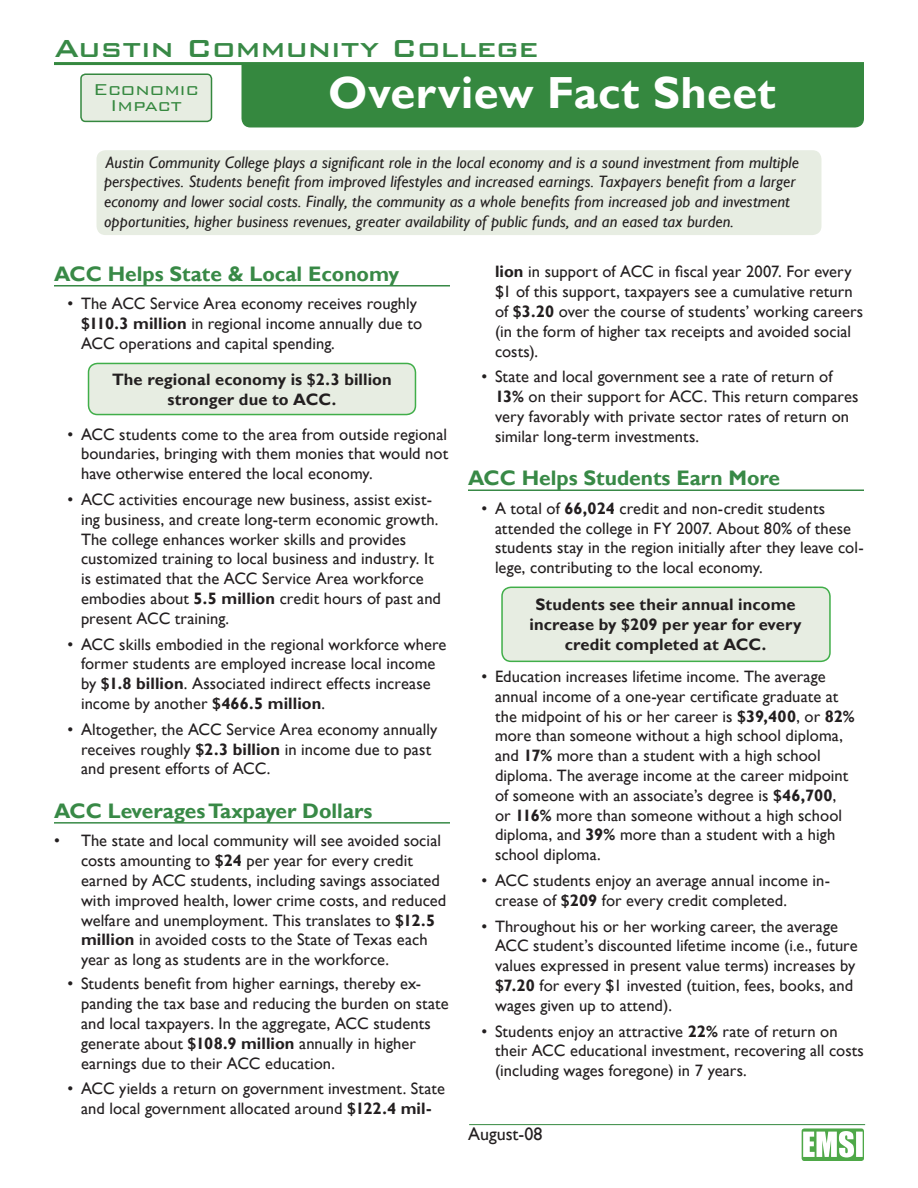
<style>
.page{position:relative;width:918px;height:1188px;background:#fff}
.page>*{position:absolute;margin:0;border:0;box-sizing:border-box;transform-origin:0 0}
.t1{font:700 45px "Gill Sans";letter-spacing:.01em;color:#fff}
.A_-_College_Name{font:500 33px "Bank Gothic BT";letter-spacing:-.01em;color:#388946}
.A_-_Heading_1{font:700 21px "Gill Sans";color:#388946}
.t2{font:300 21px "Bank Gothic BT";color:#35883f}
.A_-_Normal{font:18px "Gill Sans";color:#231f20}
.A_-_Normal_Bullet{font:16.5px/19.8px "Gill Sans";letter-spacing:.005em;color:#231f20}
.A_-_Normal-2{font:italic 16.5px/19.8px "Gill Sans";letter-spacing:.005em;color:#231f20}
.A_-_Normal-3{font:16.5px/19.8px "Gill Sans";letter-spacing:.005em;color:#231f20}
.t3{font:700 16.5px/19.8px "Gill Sans";letter-spacing:.005em;color:#231f20;text-align:center}
.s1{font-weight:700}
</style>
<div class="page">
<div style="left:97px;top:150px;width:724px;height:85px;background:#e7ede2;border-radius:9px"></div>
<hr style="left:54px;top:285px;width:396px;height:2px;background:#388946">
<hr style="left:54px;top:822px;width:396px;height:2px;background:#388946">
<div style="left:89px;top:363px;width:326px;height:52px;background:#e7ede2;border-radius:9px"></div>
<div style="left:88px;top:363px;width:328px;height:52px;border:2px solid #40ae49;border-radius:9px"></div>
<hr style="left:468px;top:490px;width:396px;height:1px;background:#388946">
<div style="left:502px;top:587px;width:328px;height:74px;background:#e7ede2;border-radius:9px"></div>
<div style="left:501px;top:587px;width:330px;height:75px;border:2px solid #40ae49;border-radius:9px"></div>
<div style="left:242px;top:29px;width:622px;height:98px;background:#35883f;border-radius:9px"></div>
<div style="left:54px;top:27px;width:812px;height:35px;background:#fff"></div>
<hr style="left:54px;top:62px;width:810px;height:3px;background:#35883f">
<div style="left:81px;top:74px;width:131px;height:47px;background:#e7ede2;border-radius:4px"></div>
<div style="left:80px;top:73px;width:132px;height:49px;border:2px solid #35883f;border-radius:4px"></div>
<hr style="left:469px;top:1124px;width:396px;height:1px;background:#35883f">
<div style="left:802px;top:1128px;width:62px;height:33px;background:#4ea848;border-radius:3px"></div>
<svg style="left:803px;top:1131px;width:60px;height:26px"></svg>
<p class="A_-_College_Name" style="left:54px;top:30px;width:486px">Austin Community College</p>
<p class="t2" style="left:93px;top:78px;width:107px">Economic</p>
<p class="t2" style="left:110px;top:94px;width:73px">Impact</p>
<p class="t1" style="left:328px;top:66px;width:449px">Overview Fact Sheet</p>
<p class="A_-_Normal-2" style="left:104px;top:152px;width:697px">Austin Community College plays a significant role in the local economy and is a sound investment from multiple perspectives. Students benefit from improved lifestyles and increased earnings. Taxpayers benefit from a larger economy and lower social costs. Finally, the community as a whole benefits from increased job and investment opportunities, higher business revenues, greater availability of public funds, and an eased tax burden.</p>
<p class="A_-_Heading_1" style="left:54px;top:261px;width:347px">ACC Helps State &amp; Local Economy</p>
<p class="A_-_Normal_Bullet" style="left:81px;top:294px;width:343px;text-indent:-14px">• The ACC Service Area economy receives roughly <span class="s1">$110.3 million</span> in regional income annually due to<br>ACC operations and capital spending.</p>
<p class="t3" style="left:112px;top:370px;width:281px">The regional economy is $2.3 billion stronger due to ACC.</p>
<p class="A_-_Normal_Bullet" style="left:81px;top:424px;width:369px;text-align:justify;text-indent:-14px">• ACC students come to the area from outside regional boundaries, bringing with them monies that would not have otherwise entered the local economy.</p>
<p class="A_-_Normal_Bullet" style="left:81px;top:490px;width:362px;text-indent:-14px">• ACC activities encourage new business, assist exist&shy;ing business, and create long-term economic growth.<br>The college enhances worker skills and provides customized training to local business and industry. It is estimated that the ACC Service Area workforce embodies about <span class="s1">5.5 million</span> credit hours of past and present ACC training.</p>
<p class="A_-_Normal_Bullet" style="left:81px;top:634px;width:367px;text-indent:-14px">• ACC skills embodied in the regional workforce where former students are employed increase local income by <span class="s1">$1.8 billion</span>. Associated indirect effects increase income by another <span class="s1">$466.5 million</span>.</p>
<p class="A_-_Normal_Bullet" style="left:81px;top:720px;width:358px;text-indent:-14px">• Altogether, the ACC Service Area economy annually receives roughly <span class="s1">$2.3 billion</span> in income due to past and present efforts of ACC.</p>
<p class="A_-_Heading_1" style="left:54px;top:798px;width:320px">ACC Leverages Taxpayer Dollars</p>
<p class="A_-_Normal-3" style="left:81px;top:831px;width:367px;text-indent:-27px">• The state and local community will see avoided social costs amounting to <span class="s1">$24</span> per year for every credit earned by ACC students, including savings associated with improved health, lower crime costs, and reduced welfare and unemployment. This translates to <span class="s1">$12.5 million</span> in avoided costs to the State of Texas each year as long as students are in the workforce.</p>
<p class="A_-_Normal_Bullet" style="left:81px;top:974px;width:369px;text-indent:-14px">• Students benefit from higher earnings, thereby ex&shy;panding the tax base and reducing the burden on state and local taxpayers. In the aggregate, ACC students generate about <span class="s1">$108.9 million</span> annually in higher earnings due to their ACC education.</p>
<p class="A_-_Normal_Bullet" style="left:68px;top:1079px;width:379px;text-align:center">• ACC yields a return on government investment. State and local government allocated around <span class="s1">$122.4 mil-</span></p>
<p class="A_-_Normal_Bullet" style="left:495px;top:262px;width:370px"><span class="s1">lion</span> in support of ACC in fiscal year 2007. For every $1 of this support, taxpayers see a cumulative return of <span class="s1">$3.20</span> over the course of students’ working careers (in the form of higher tax receipts and avoided social costs).</p>
<p class="A_-_Normal_Bullet" style="left:495px;top:367px;width:365px;text-indent:-14px">• State and local government see a rate of return of <span class="s1">13%</span> on their support for ACC. This return compares very favorably with private sector rates of return on similar long-term investments.</p>
<p class="A_-_Heading_1" style="left:468px;top:465px;width:314px">ACC Helps Students Earn More</p>
<p class="A_-_Normal_Bullet" style="left:495px;top:499px;width:370px;text-indent:-14px">• A total of <span class="s1">66,024</span> credit and non-credit students attended the college in FY 2007. About 80% of these students stay in the region initially after they leave col&shy;lege, contributing to the local economy.</p>
<p class="t3" style="left:530px;top:595px;width:274px">Students see their annual income increase by $209 per year for every credit completed at ACC.</p>
<p class="A_-_Normal_Bullet" style="left:495px;top:667px;width:361px;text-indent:-14px">• Education increases lifetime income. The average annual income of a one-year certificate graduate at the midpoint of his or her career is <span class="s1">$39,400</span>, or <span class="s1">82% </span>more than someone without a high school diploma, and <span class="s1">17%</span> more than a student with a high school diploma. The average income at the career midpoint of someone with an associate’s degree is <span class="s1">$46,700</span>, or <span class="s1">116%</span> more than someone without a high school diploma, and <span class="s1">39%</span> more than a student with a high school diploma.</p>
<p class="A_-_Normal_Bullet" style="left:495px;top:871px;width:337px;text-indent:-14px">• ACC students enjoy an average annual income in&shy;crease of <span class="s1">$209</span> for every credit completed.</p>
<p class="A_-_Normal_Bullet" style="left:495px;top:916px;width:364px;text-indent:-14px">• Throughout his or her working career, the average ACC student’s discounted lifetime income (i.e., future values expressed in present value terms) increases by <span class="s1">$7.20</span> for every $1 invested (tuition, fees, books, and wages given up to attend).</p>
<p class="A_-_Normal_Bullet" style="left:495px;top:1021px;width:371px;text-indent:-14px">• Students enjoy an attractive <span class="s1">22%</span> rate of return on their ACC educational investment, recovering all costs (including wages foregone) in 7 years.</p>
<p class="A_-_Normal" style="left:468px;top:1124px;width:76px">August-08</p>
</div>
